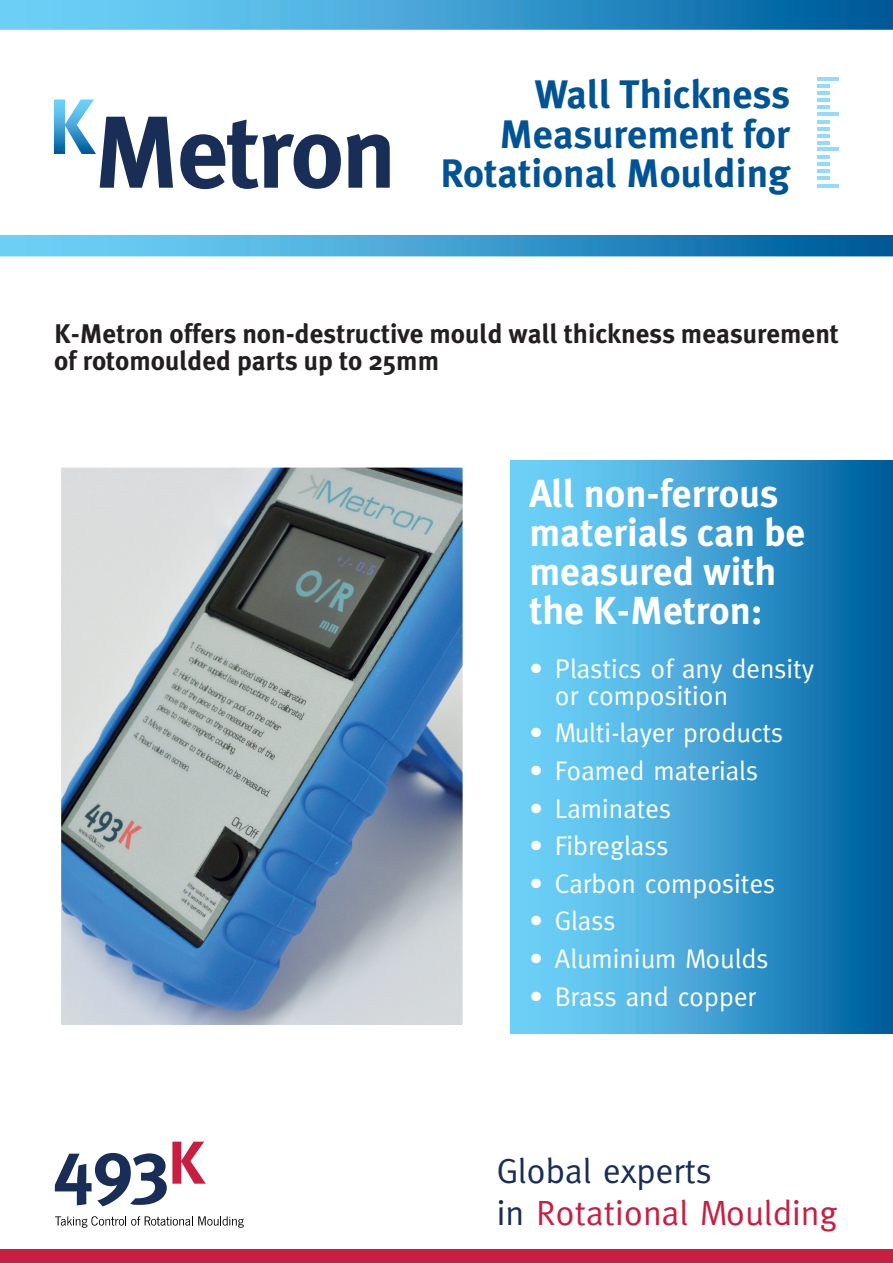
<style>
.page{position:relative;width:893px;height:1263px;background:#fff}
.page>*{position:absolute;margin:0;border:0;box-sizing:border-box;transform-origin:0 0}
.t1{font:700 102.15px "Meta Plus";letter-spacing:-.03em;color:#192e57}
.t2{font:700 39.75px/39.8px "Meta Plus";color:#005394;text-align:right}
.t3{font:700 39px/39px "Meta Plus";color:#fff}
.t4{font:35.1px/42.2px "Meta";color:#c71f41}
.t5{font:27px/27px "Meta";color:#fff}
.t6{font:700 27px/27px "Meta Plus";color:#231f20}
.s1{color:#192e57}
</style>
<div class="page">
<svg style="left:0;top:0;width:893px;height:256px;background:#3c9dcf"></svg>
<div style="left:0;top:30px;width:893px;height:205px;background:#fff"></div>
<div style="left:0;top:1249px;width:893px;height:14px;background:#c71f41"></div>
<img style="left:62px;top:468px;width:400px;height:557px">
<svg style="left:55px;top:1142px;width:151px;height:64px"></svg>
<svg style="left:55px;top:1216px;width:189px;height:12px"></svg>
<div style="left:510px;top:460px;width:383px;height:573px;background:linear-gradient(to right,#7bdeff,#0061a1)"></div>
<svg style="left:54px;top:100px;width:42px;height:54px"></svg>
<hr style="left:817px;top:112px;width:22px;height:4px;background:#95daf8">
<svg style="left:817px;top:106px;width:13px;height:3px"></svg>
<hr style="left:817px;top:84px;width:13px;height:4px;background:#95daf8">
<hr style="left:817px;top:98px;width:13px;height:4px;background:#95daf8">
<hr style="left:817px;top:91px;width:13px;height:4px;background:#95daf8">
<hr style="left:817px;top:77px;width:22px;height:3px;background:#95daf8">
<hr style="left:817px;top:169px;width:13px;height:4px;background:#95daf8">
<hr style="left:817px;top:176px;width:13px;height:4px;background:#95daf8">
<hr style="left:817px;top:184px;width:22px;height:3px;background:#95daf8">
<svg style="left:817px;top:120px;width:13px;height:24px"></svg>
<svg style="left:817px;top:155px;width:13px;height:10px"></svg>
<hr style="left:817px;top:148px;width:22px;height:3px;background:#95daf8">
<h1 class="t1" style="left:93px;top:93px;width:305px">Metron</h1>
<h2 class="t2" style="left:440px;top:74px;width:353px">Wall Thickness<br>Measurement for<br>Rotational Moulding</h2>
<p class="t6" style="left:54px;top:320px;width:786px">K-Metron offers non-destructive mould wall thickness measurement of rotomoulded parts up to 25mm</p>
<h3 class="t3" style="left:529px;top:473px;width:277px">All non-ferrous materials can be measured with the K-Metron:</h3>
<p class="t5" style="left:555px;top:654px;width:261px;text-indent:-26px">• Plastics of any density or composition</p>
<p class="t5" style="left:529px;top:719px;width:255px">• Multi-layer products</p>
<p class="t5" style="left:529px;top:757px;width:230px">• Foamed materials</p>
<p class="t5" style="left:529px;top:794px;width:143px">• Laminates</p>
<p class="t5" style="left:529px;top:832px;width:141px">• Fibreglass</p>
<p class="t5" style="left:529px;top:869px;width:247px">• Carbon composites</p>
<p class="t5" style="left:529px;top:907px;width:88px">• Glass</p>
<p class="t5" style="left:529px;top:945px;width:241px">• Aluminium Moulds</p>
<p class="t5" style="left:529px;top:982px;width:228px">• Brass and copper</p>
<p class="t4" style="left:497px;top:1149px;width:343px"><span class="s1">Global experts<br>in</span> Rotational Moulding</p>
</div>
